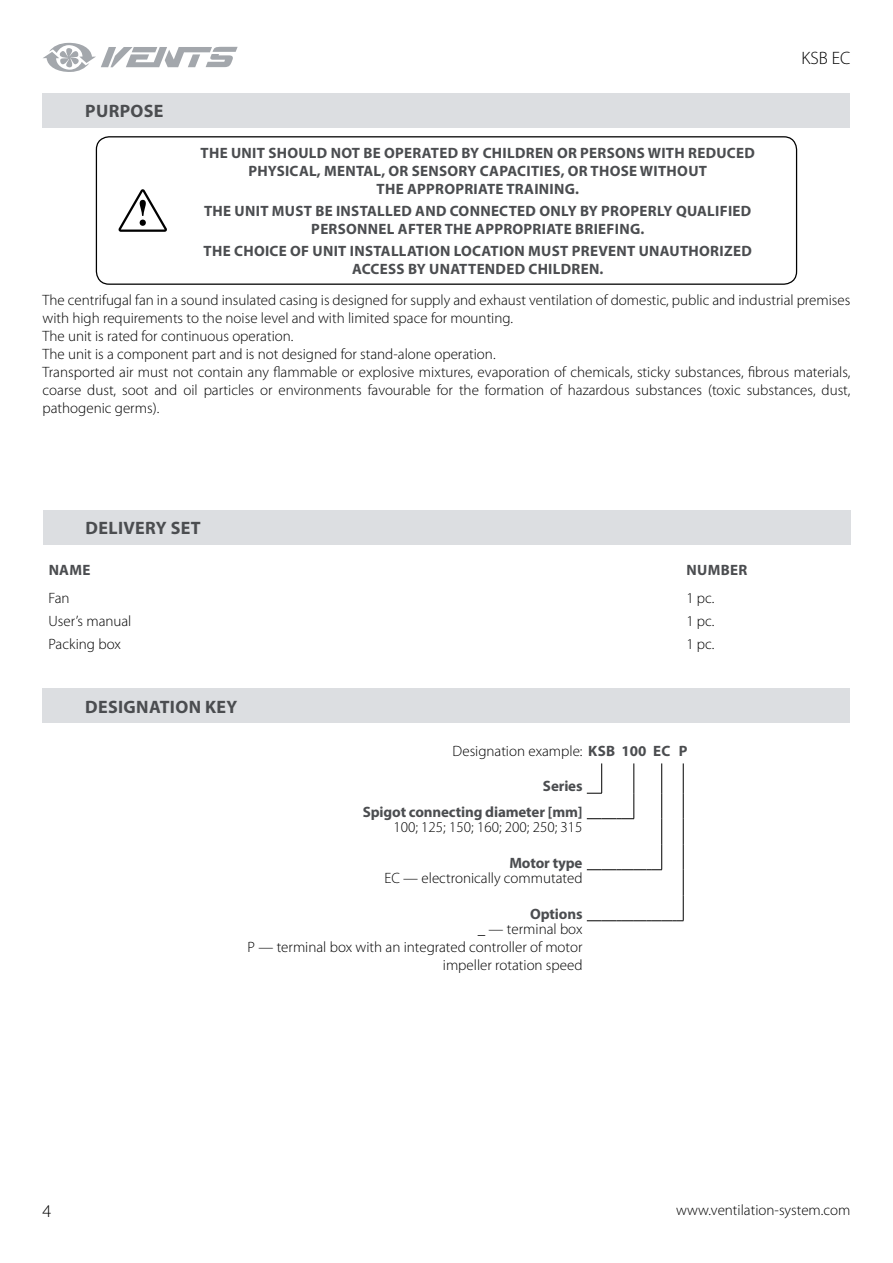
<style>
.page{position:relative;width:893px;height:1263px;background:#fff}
.page>*{position:absolute;margin:0;border:0;box-sizing:border-box;transform-origin:0 0}
.t1{font:700 18px "Myriad Pro";letter-spacing:.02em;color:#4b4d50}
.t2{font:300 18px "Myriad Pro";color:#000}
.t3{font:300 15px/18px "Myriad Pro";color:#000;text-align:right}
.t4{font:700 15px/18px "Myriad Pro";letter-spacing:.02em;color:#4b4d50;text-align:center}
.t5{font:700 15px/25.5px "Myriad Pro";letter-spacing:-.01em;color:#4b4d50;text-align:right}
.s1{font-weight:700;color:#4b4d50}
</style>
<div class="page">
<svg style="left:43px;top:43px;width:195px;height:29px"></svg>
<hr style="left:601px;top:763px;width:1px;height:30px;background:#000">
<hr style="left:634px;top:763px;width:1px;height:30px;background:#000">
<hr style="left:683px;top:763px;width:1px;height:30px;background:#000">
<hr style="left:661px;top:763px;width:1px;height:30px;background:#000">
<svg style="left:587px;top:793px;width:97px;height:128px"></svg>
<div style="left:96px;top:136px;width:701px;height:149px;border:1px solid #000;border-radius:13px"></div>
<svg style="left:118px;top:189px;width:49px;height:43px"></svg>
<div style="left:43px;top:94px;width:807px;height:34px;background:#dcdee1"></div>
<div style="left:43px;top:510px;width:808px;height:34px;background:#dcdee1"></div>
<div style="left:43px;top:689px;width:807px;height:34px;background:#dcdee1"></div>
<p class="t1" style="left:85px;top:99px;width:80px">PURPOSE</p>
<p class="t4" style="left:201px;top:143px;width:556px">THE UNIT SHOULD NOT BE OPERATED BY CHILDREN OR PERSONS WITH REDUCED<br>PHYSICAL, MENTAL, OR SENSORY CAPACITIES, OR THOSE WITHOUT<br>THE APPROPRIATE TRAINING.</p>
<p class="t4" style="left:204px;top:202px;width:549px">THE UNIT MUST BE INSTALLED AND CONNECTED ONLY BY PROPERLY QUALIFIED<br>PERSONNEL AFTER THE APPROPRIATE BRIEFING.</p>
<p class="t4" style="left:204px;top:242px;width:550px">THE CHOICE OF UNIT INSTALLATION LOCATION MUST PREVENT UNAUTHORIZED<br>ACCESS BY UNATTENDED CHILDREN.</p>
<p class="t2" style="left:801px;top:48px;width:50px">KSB EC</p>
<p class="t3" style="left:43px;top:291px;width:809px;text-align:left">The centrifugal fan in a sound insulated casing is designed for supply and exhaust ventilation of domestic, public and industrial premises with high requirements to the noise level and with limited space for mounting.<br>The unit is rated for continuous operation.<br>The unit is a component part and is not designed for stand-alone operation.<br>Transported air must not contain any flammable or explosive mixtures, evaporation of chemicals, sticky substances, fibrous materials, coarse dust, soot and oil particles or environments favourable for the formation of hazardous substances (toxic substances, dust, pathogenic germs).</p>
<p class="t1" style="left:86px;top:516px;width:117px">DELIVERY SET</p>
<p class="t4" style="left:49px;top:560px;width:43px">NAME</p>
<p class="t4" style="left:686px;top:560px;width:62px">NUMBER</p>
<p class="t3" style="left:49px;top:589px;width:23px">Fan</p>
<p class="t3" style="left:686px;top:589px;width:30px">1 pc.</p>
<p class="t3" style="left:49px;top:612px;width:84px">User’s manual</p>
<p class="t3" style="left:686px;top:612px;width:30px">1 pc.</p>
<p class="t3" style="left:49px;top:635px;width:74px">Packing box</p>
<p class="t3" style="left:686px;top:635px;width:30px">1 pc.</p>
<p class="t1" style="left:85px;top:695px;width:154px">DESIGNATION KEY</p>
<p class="t3" style="left:453px;top:742px;width:236px">Designation example: <span class="s1">KSB 100 ЕС P</span></p>
<p class="t5" style="left:363px;top:773px;width:221px">Series<br>Spigot connecting diameter [mm]</p>
<p class="t3" style="left:393px;top:818px;width:191px">100; 125; 150; 160; 200; 250; 315</p>
<p class="t5" style="left:509px;top:849px;width:75px">Motor type</p>
<p class="t3" style="left:384px;top:869px;width:200px">ЕС — electronically commutated</p>
<p class="t5" style="left:530px;top:900px;width:54px">Options</p>
<p class="t3" style="left:248px;top:920px;width:336px">_ — terminal box<br>P — terminal box with an integrated controller of motor impeller rotation speed</p>
<p class="t2" style="left:43px;top:1201px;width:10px">4</p>
<p class="t3" style="left:676px;top:1201px;width:176px">www.ventilation-system.com</p>
</div>
